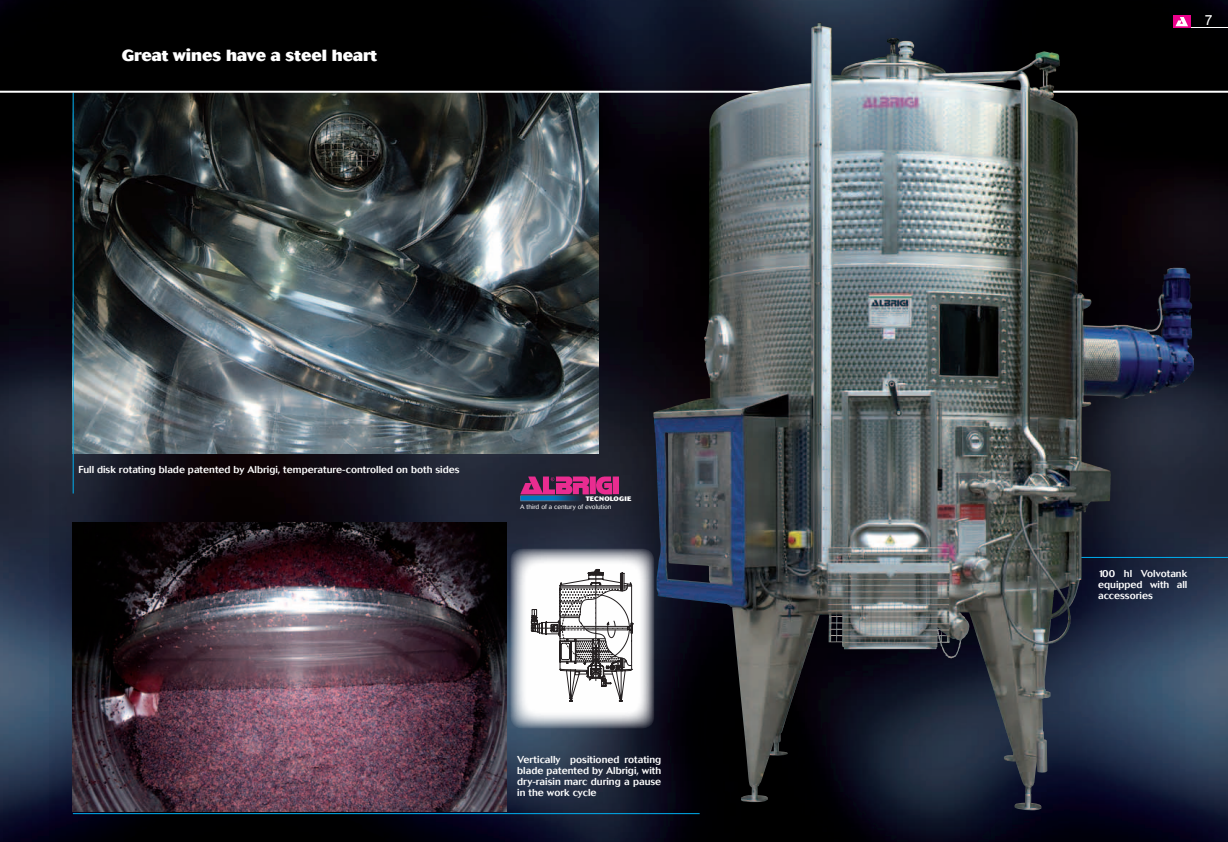
<style>
.page{position:relative;width:1228px;height:842px;background:#fff}
.page>*{position:absolute;margin:0;border:0;box-sizing:border-box;transform-origin:0 0}
.t1{font:800 16px "Cosmos";color:#fff}
.t2{font:14px "Arial";color:#fff}
.t3{font:500 10px/11px "Cosmos";color:#fff;text-align:justify}
.t4{font:300 6.5px "Cosmos";color:#fff}
.t5{font:800 6.5px "Cosmos";letter-spacing:.02em;color:#fff}
</style>
<div class="page">
<img style="left:0;top:0;width:1227px;height:842px">
<hr style="left:729px;top:557px;width:498px;height:1px;background:#00aeef">
<img style="left:74px;top:93px;width:525px;height:361px">
<hr style="left:73px;top:93px;width:1px;height:400px;background:#00aeef">
<img style="left:73px;top:522px;width:433px;height:290px">
<hr style="left:73px;top:813px;width:626px;height:1px;background:#00aeef">
<hr style="left:1173px;top:27px;width:54px;height:1px;background:#fff">
<svg style="left:1173px;top:15px;width:17px;height:13px"></svg>
<svg style="left:1175px;top:17px;width:12px;height:9px"></svg>
<hr style="left:0;top:91px;width:1227px;height:2px;background:#fff">
<img style="left:653px;top:23px;width:316px;height:779px">
<img style="left:520px;top:477px;width:98px;height:18px">
<img style="left:519px;top:496px;width:65px;height:6px">
<svg style="left:510px;top:548px;width:144px;height:180px"></svg>
<svg style="left:531px;top:569px;width:102px;height:132px"></svg>
<h1 class="t1" style="left:122px;top:46px;width:257px">Great wines have a steel heart</h1>
<p class="t3" style="left:79px;top:464px;width:382px">Full disk rotating blade patented by Albrigi, temperature-controlled on both sides</p>
<p class="t5" style="left:586px;top:495px;width:47px">TECNOLOGIE</p>
<p class="t4" style="left:520px;top:503px;width:93px">A third of a century of evolution</p>
<p class="t3" style="left:517px;top:754px;width:146px">Vertically positioned rotating blade patented by Albrigi, with dry-raisin marc during a pause in the work cycle</p>
<h2 class="t2" style="left:1204px;top:11px;width:9px">7</h2>
<p class="t3" style="left:1098px;top:568px;width:91px">100 hl Volvotank equipped with all accessories</p>
</div>
